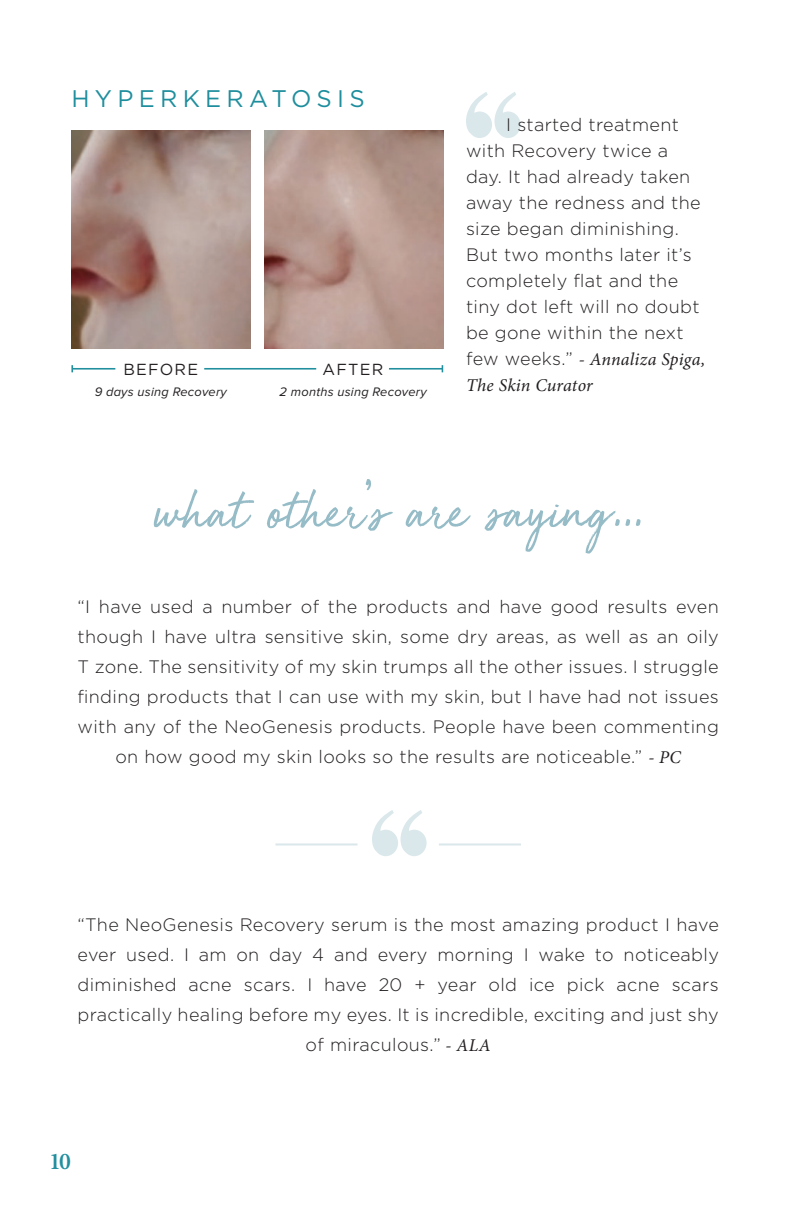
<style>
.page{position:relative;width:792px;height:1224px;background:#fff}
.page>*{position:absolute;margin:0;border:0;box-sizing:border-box;transform-origin:0 0}
.t1{font:68px "Golden Plains";color:#96bcc7;scale:.8 1}
.t2{font:24px "Gotham";letter-spacing:.22em;color:#1e8e9d}
.t3{font:600 24px "Minion Pro";color:#228f9f}
.t4{font:300 18px/30px "Gotham";letter-spacing:.02em;color:#231f20;text-align:center}
.t5{font:italic 18px/26px "Minion Pro";letter-spacing:.01em;color:#231f20}
.t6{font:16px "Gotham";letter-spacing:.08em;color:#231f20}
.t7{font:italic 12.8px "Proxima Nova";letter-spacing:.02em;color:#231f20}
.s1{font-family:"Gotham";font-weight:300;font-style:normal}
.s2{font-family:"Minion Pro";font-weight:400;font-style:italic}
</style>
<div class="page">
<svg style="left:466px;top:92px;width:55px;height:46px"></svg>
<img style="left:71px;top:131px;width:179px;height:217px">
<img style="left:264px;top:131px;width:179px;height:217px">
<hr style="left:204px;top:368px;width:112px;height:2px;background:#228f9f">
<hr style="left:72px;top:368px;width:43px;height:2px;background:#228f9f">
<svg style="left:71px;top:365px;width:2px;height:7px"></svg>
<hr style="left:389px;top:368px;width:53px;height:2px;background:#228f9f">
<svg style="left:372px;top:810px;width:55px;height:46px"></svg>
<hr style="left:275px;top:843px;width:83px;height:2px;background:#96bcc7">
<hr style="left:439px;top:843px;width:82px;height:2px;background:#96bcc7">
<h2 class="t2" style="left:71px;top:83px;width:295px">HYPERKERATOSIS</h2>
<p class="t6" style="left:123px;top:359px;width:76px">BEFORE</p>
<p class="t6" style="left:323px;top:359px;width:62px">AFTER</p>
<p class="t7" style="left:95px;top:385px;width:134px">9 days using Recovery</p>
<p class="t7" style="left:279px;top:385px;width:149px">2 months using Recovery</p>
<p class="t4" style="left:466px;top:111px;width:236px;line-height:26px;text-align:left;text-indent:40px">I started treatment with Recovery twice a day. It had already taken away the redness and the size began diminishing.<br>But two months later it’s completely flat and the tiny dot left will no doubt be gone within the next</p>
<p class="t5" style="left:466px;top:346px;width:241px"><span class="s1">few weeks.”</span> - Annaliza Spiga,<br>The Skin Curator</p>
<h1 class="t1" style="left:154px;top:463px;width:612px">what other’s are saying...</h1>
<p class="t4" style="left:78px;top:592px;width:643px">“I have used a number of the products and have good results even though I have ultra sensitive skin, some dry areas, as well as an oily T zone. The sensitivity of my skin trumps all the other issues. I struggle finding products that I can use with my skin, but I have had not issues with any of the NeoGenesis products. People have been commenting on how good my skin looks so the results are noticeable.” <span class="s2">- PC</span></p>
<p class="t4" style="left:78px;top:909px;width:643px">“The NeoGenesis Recovery serum is the most amazing product I have ever used. I am on day 4 and every morning I wake to noticeably diminished acne scars. I have 20 + year old ice pick acne scars practically healing before my eyes. It is incredible, exciting and just shy of miraculous.” <span class="s2">- ALA</span></p>
<h2 class="t3" style="left:49px;top:1145px;width:23px">10</h2>
</div>
